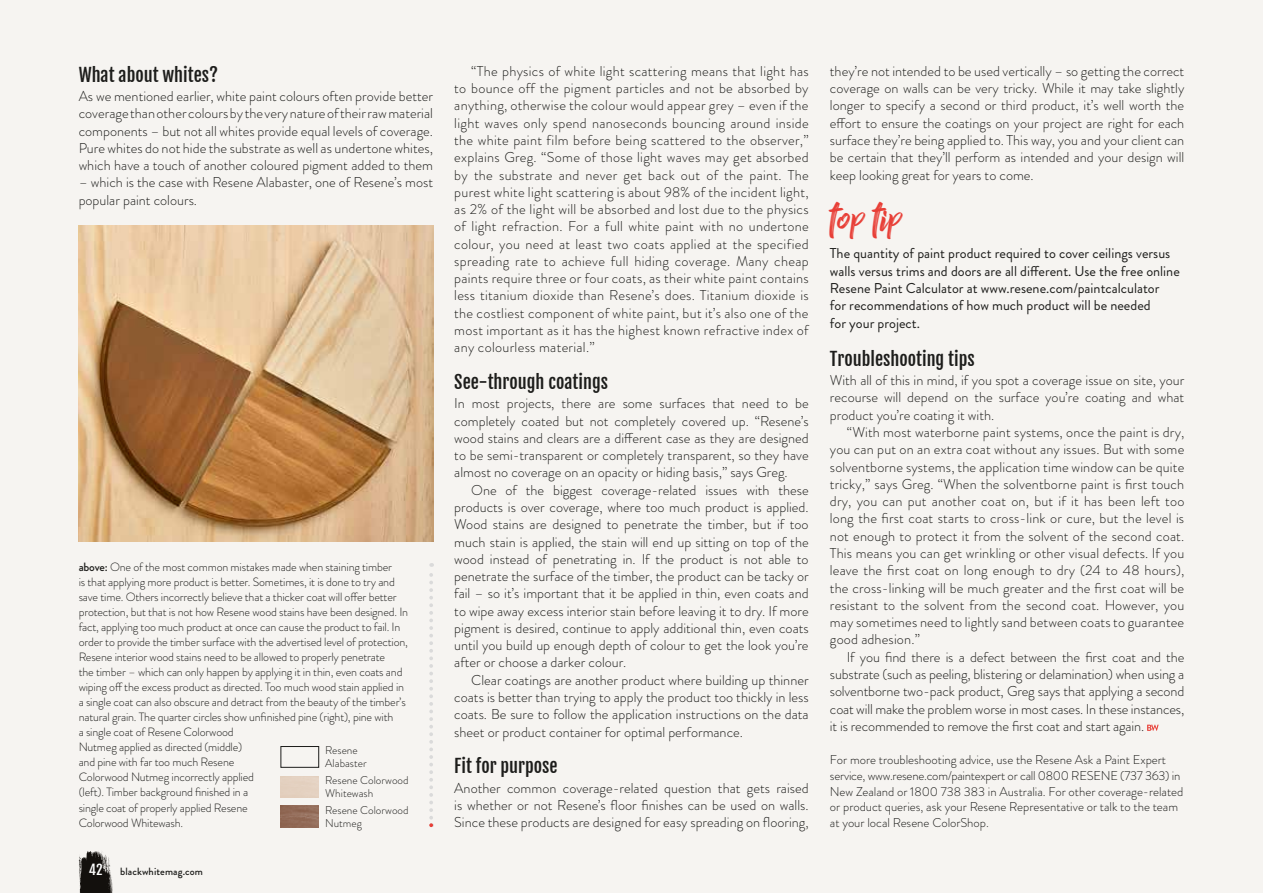
<style>
.page{position:relative;width:1263px;height:893px;background:#f6f4f1}
.page>*{position:absolute;margin:0;border:0;box-sizing:border-box;transform-origin:0 0}
.t1{font:42px "Billy Ohio";color:#e83f37}
.t2{font:18px "Fjalla One";color:#1d1d1b}
.t3{font:300 14.25px/17.2px "Brandon Grotesque";color:#1d1d1b;text-align:justify}
.t4{font:14.25px/17.2px "Brandon Grotesque";color:#1d1d1b}
.t5{font:13.5px "Fjalla One";color:#fff}
.t6{font:300 12.75px/15.8px "Brandon Grotesque";color:#1d1d1b}
.t7{font:300 12px/15px "Brandon Grotesque";letter-spacing:-.015em;color:#1d1d1b}
.t8{font:300 11.25px/12.8px "Brandon Grotesque";color:#1d1d1b}
.t9{font:500 10.5px "Brandon Grotesque";letter-spacing:.01em;color:#1d1d1b}
.s1{font-weight:500}
</style>
<div class="page">
<svg style="left:1147px;top:725px;width:11px;height:6px"></svg>
<img style="left:79px;top:226px;width:354px;height:316px">
<svg style="left:429px;top:563px;width:4px;height:264px"></svg>
<img style="left:281px;top:806px;width:38px;height:21px">
<div style="left:281px;top:746px;width:38px;height:21px;border:1px solid #1d1d1b"></div>
<svg style="left:79px;top:851px;width:34px;height:42px"></svg>
<p class="t2" style="left:79px;top:64px;width:141px">What about whites?</p>
<p class="t3" style="left:79px;top:88px;width:356px">As we mentioned earlier, white paint colours often provide better coverage than other colours by the very nature of their raw material components – but not all whites provide equal levels of coverage.<br>Pure whites do not hide the substrate as well as undertone whites, which have a touch of another coloured pigment added to them</p>
<p class="t3" style="left:79px;top:174px;width:356px">– which is the case with Resene Alabaster, one of Resene’s most popular paint colours.</p>
<p class="t7" style="left:79px;top:560px;width:331px"><span class="s1">above:</span> One of the most common mistakes made when staining timber<br>is that applying more product is better. Sometimes, it is done to try and save time. Others incorrectly believe that a thicker coat will offer better protection, but that is not how Resene wood stains have been designed. In fact, applying too much product at once can cause the product to fail. In order to provide the timber surface with the advertised level of protection, Resene interior wood stains need to be allowed to properly penetrate<br>the timber – which can only happen by applying it in thin, even coats and wiping off the excess product as directed. Too much wood stain applied in a single coat can also obscure and detract from the beauty of the timber’s natural grain. The quarter circles show unfinished pine (right), pine with<br>a single coat of Resene Colorwood<br>Nutmeg applied as directed (middle)<br>and pine with far too much Resene<br>Colorwood Nutmeg incorrectly applied<br>(left). Timber background finished in a<br>single coat of properly applied Resene<br>Colorwood Whitewash.</p>
<p class="t8" style="left:325px;top:744px;width:43px">Resene<br>Alabaster</p>
<p class="t8" style="left:325px;top:774px;width:85px">Resene Colorwood<br>Whitewash</p>
<p class="t8" style="left:325px;top:804px;width:85px">Resene Colorwood<br>Nutmeg</p>
<p class="t5" style="left:89px;top:861px;width:15px">42</p>
<p class="t9" style="left:120px;top:864px;width:84px">blackwhitemag.com</p>
<p class="t3" style="left:454px;top:62px;width:356px;text-indent:17px">“The physics of white light scattering means that light has to bounce off the pigment particles and not be absorbed by anything, otherwise the colour would appear grey – even if the light waves only spend nanoseconds bouncing around inside the white paint film before being scattered to the observer,” explains Greg. “Some of those light waves may get absorbed by the substrate and never get back out of the paint. The purest white light scattering is about 98% of the incident light, as 2% of the light will be absorbed and lost due to the physics of light refraction. For a full white paint with no undertone colour, you need at least two coats applied at the specified spreading rate to achieve full hiding coverage. Many cheap paints require three or four coats, as their white paint contains less titanium dioxide than Resene’s does. Titanium dioxide is the costliest component of white paint, but it’s also one of the most important as it has the highest known refractive index of any colourless material.”</p>
<p class="t2" style="left:454px;top:371px;width:155px">See-through coatings</p>
<p class="t3" style="left:454px;top:395px;width:356px">In most projects, there are some surfaces that need to be completely coated but not completely covered up. “Resene’s wood stains and clears are a different case as they are designed to be semi-transparent or completely transparent, so they have almost no coverage on an opacity or hiding basis,” says Greg.</p>
<p class="t3" style="left:454px;top:481px;width:356px;text-indent:17px">One of the biggest coverage-related issues with these products is over coverage, where too much product is applied.<br>Wood stains are designed to penetrate the timber, but if too much stain is applied, the stain will end up sitting on top of the wood instead of penetrating in. If the product is not able to penetrate the surface of the timber, the product can be tacky or fail – so it’s important that it be applied in thin, even coats and to wipe away excess interior stain before leaving it to dry. If more pigment is desired, continue to apply additional thin, even coats until you build up enough depth of colour to get the look you’re after or choose a darker colour.</p>
<p class="t3" style="left:454px;top:671px;width:356px;text-indent:17px">Clear coatings are another product where building up thinner coats is better than trying to apply the product too thickly in less coats. Be sure to follow the application instructions on the data sheet or product container for optimal performance.</p>
<p class="t2" style="left:454px;top:755px;width:105px">Fit for purpose</p>
<p class="t3" style="left:454px;top:779px;width:356px">Another common coverage-related question that gets raised is whether or not Resene’s floor finishes can be used on walls.<br>Since these products are designed for easy spreading on flooring,</p>
<p class="t3" style="left:830px;top:62px;width:356px">they’re not intended to be used vertically – so getting the correct coverage on walls can be very tricky. While it may take slightly longer to specify a second or third product, it’s well worth the effort to ensure the coatings on your project are right for each surface they’re being applied to. This way, you and your client can be certain that they’ll perform as intended and your design will keep looking great for years to come.</p>
<h1 class="t1" style="left:830px;top:192px;width:73px">top tip</h1>
<p class="t4" style="left:830px;top:245px;width:351px">The quantity of paint product required to cover ceilings versus walls versus trims and doors are all different. Use the free online Resene Paint Calculator at www.resene.com/paintcalculator<br>for recommendations of how much product will be needed<br>for your project.</p>
<p class="t2" style="left:830px;top:347px;width:146px">Troubleshooting tips</p>
<p class="t3" style="left:830px;top:372px;width:356px">With all of this in mind, if you spot a coverage issue on site, your recourse will depend on the surface you’re coating and what product you’re coating it with.</p>
<p class="t3" style="left:830px;top:423px;width:356px;text-indent:17px">“With most waterborne paint systems, once the paint is dry, you can put on an extra coat without any issues. But with some solventborne systems, the application time window can be quite tricky,” says Greg. “When the solventborne paint is first touch dry, you can put another coat on, but if it has been left too long the first coat starts to cross-link or cure, but the level is not enough to protect it from the solvent of the second coat.<br>This means you can get wrinkling or other visual defects. If you leave the first coat on long enough to dry (24 to 48 hours), the cross-linking will be much greater and the first coat will be resistant to the solvent from the second coat. However, you may sometimes need to lightly sand between coats to guarantee good adhesion.”</p>
<p class="t3" style="left:830px;top:648px;width:356px;text-indent:17px">If you find there is a defect between the first coat and the substrate (such as peeling, blistering or delamination) when using a solventborne two-pack product, Greg says that applying a second coat will make the problem worse in most cases. In these instances, it is recommended to remove the first coat and start again.</p>
<p class="t6" style="left:830px;top:752px;width:355px">For more troubleshooting advice, use the Resene Ask a Paint Expert service, www.resene.com/paintexpert or call 0800 RESENE (737 363) in New Zealand or 1800 738 383 in Australia. For other coverage-related or product queries, ask your Resene Representative or talk to the team at your local Resene ColorShop.</p>
</div>
